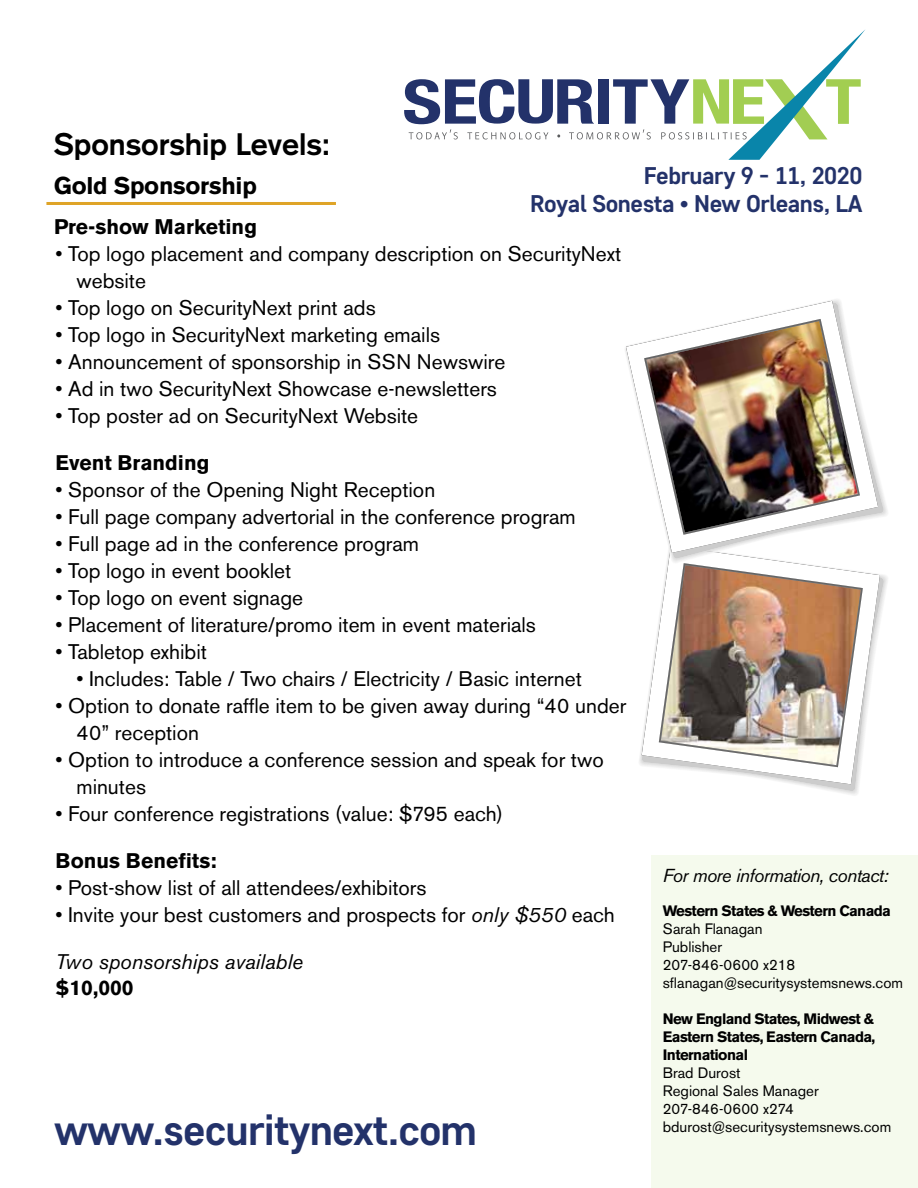
<style>
.page{position:relative;width:918px;height:1188px;background:#fff}
.page>*{position:absolute;margin:0;border:0;box-sizing:border-box;transform-origin:0 0}
.t1{font:700 43.05px "Core Sans D55";letter-spacing:-.02em;color:#23326a}
.t2{font:700 30.6px "Akzidenz Grotesk";color:#000}
.t3{font:700 24.15px/27.3px "Core Sans D55";letter-spacing:-.02em;color:#23326a;text-align:right}
.t4{font:700 24px "Akzidenz Grotesk BE";letter-spacing:-.01em;color:#000}
.t5{font:21px/27px "Akzidenz Grotesk BE";color:#000}
.t6{font:700 21px "Akzidenz Grotesk BE";color:#000}
.t7{font:italic 21px "Akzidenz Grotesk BE";color:#000}
.t8{font:italic 18.6px "Akzidenz Grotesk BE";letter-spacing:-.025em;color:#000}
.t9{font:15px/18px "Akzidenz Grotesk BE";color:#000}
.t10{font:700 15px/18px "Akzidenz Grotesk BE";letter-spacing:-.04em;color:#000;text-align:justify}
.s1{font-style:italic}
</style>
<div class="page">
<svg style="left:404px;top:30px;width:461px;height:130px"></svg>
<hr style="left:46px;top:202px;width:290px;height:3px;background:#dfa427">
<div style="left:651px;top:855px;width:267px;height:333px;background:#f5faed"></div>
<svg style="left:797px;top:577px;width:87px;height:214px"></svg>
<img style="left:642px;top:564px;width:238px;height:220px">
<svg style="left:673px;top:476px;width:211px;height:83px"></svg>
<img style="left:626px;top:301px;width:252px;height:252px">
<h2 class="t2" style="left:54px;top:127px;width:278px">Sponsorship Levels:</h2>
<p class="t4" style="left:54px;top:172px;width:204px">Gold Sponsorship</p>
<p class="t6" style="left:54px;top:215px;width:205px">Pre-show Marketing</p>
<p class="t5" style="left:76px;top:240px;width:546px;text-indent:-21px">• Top logo placement and company description on SecurityNext website</p>
<p class="t5" style="left:55px;top:294px;width:322px">• Top logo on SecurityNext print ads</p>
<p class="t5" style="left:55px;top:321px;width:386px">• Top logo in SecurityNext marketing emails</p>
<p class="t5" style="left:55px;top:348px;width:451px">• Announcement of sponsorship in SSN Newswire</p>
<p class="t5" style="left:55px;top:375px;width:443px">• Ad in two SecurityNext Showcase e-newsletters</p>
<p class="t5" style="left:55px;top:402px;width:364px">• Top poster ad on SecurityNext Website</p>
<p class="t6" style="left:55px;top:451px;width:155px">Event Branding</p>
<p class="t5" style="left:55px;top:476px;width:381px">• Sponsor of the Opening Night Reception</p>
<p class="t5" style="left:55px;top:503px;width:522px">• Full page company advertorial in the conference program</p>
<p class="t5" style="left:55px;top:530px;width:365px">• Full page ad in the conference program</p>
<p class="t5" style="left:55px;top:557px;width:237px">• Top logo in event booklet</p>
<p class="t5" style="left:55px;top:584px;width:249px">• Top logo on event signage</p>
<p class="t5" style="left:55px;top:611px;width:482px">• Placement of literature/promo item in event materials</p>
<p class="t5" style="left:55px;top:638px;width:153px">• Tabletop exhibit</p>
<p class="t5" style="left:76px;top:665px;width:507px">• Includes: Table / Two chairs / Electricity / Basic internet</p>
<p class="t5" style="left:76px;top:692px;width:551px;text-indent:-21px">• Option to donate raffle item to be given away during “40 under<br>40” reception</p>
<p class="t5" style="left:76px;top:746px;width:529px;text-indent:-21px">• Option to introduce a conference session and speak for two minutes</p>
<p class="t5" style="left:55px;top:800px;width:449px">• Four conference registrations (value: $795 each)</p>
<p class="t6" style="left:55px;top:849px;width:162px">Bonus Benefits:</p>
<p class="t5" style="left:55px;top:875px;width:373px">• Post-show list of all attendees/exhibitors</p>
<p class="t5" style="left:55px;top:902px;width:561px">• Invite your best customers and prospects for <span class="s1">only $550</span> each</p>
<p class="t7" style="left:55px;top:949px;width:249px">Two sponsorships available</p>
<p class="t6" style="left:55px;top:976px;width:80px">$10,000</p>
<p class="t3" style="left:530px;top:161px;width:334px">February 9 - 11, 2020<br>Royal Sonesta • New Orleans, LA</p>
<p class="t8" style="left:663px;top:864px;width:227px">For more information, contact:</p>
<p class="t10" style="left:663px;top:902px;width:230px">Western States &amp; Western Canada</p>
<p class="t9" style="left:663px;top:920px;width:242px">Sarah Flanagan<br>Publisher<br>207-846-0600 x218 sflanagan@securitysystemsnews.com</p>
<p class="t10" style="left:663px;top:1010px;width:214px">New England States, Midwest &amp; Eastern States, Eastern Canada, International</p>
<p class="t9" style="left:663px;top:1064px;width:230px">Brad Durost<br>Regional Sales Manager<br>207-846-0600 x274 bdurost@securitysystemsnews.com</p>
<h1 class="t1" style="left:54px;top:1102px;width:425px">www.securitynext.com</h1>
</div>
